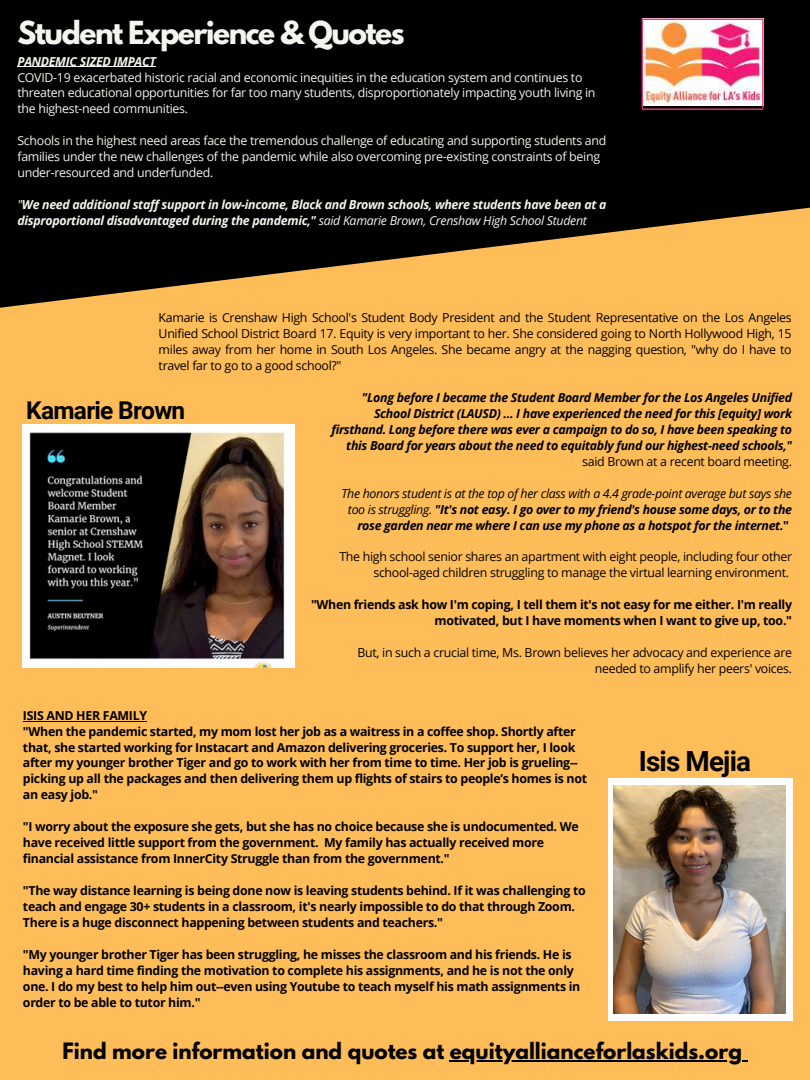
<style>
.page{position:relative;width:810px;height:1080px;background:#000}
.page>*{position:absolute;margin:0;border:0;box-sizing:border-box;transform-origin:0 0}
.t1{font:700 28.12px "League Spartan";letter-spacing:-.05em;color:#f5f5ef}
.t2{font:700 27.81px "Roboto";letter-spacing:-.03em;color:#000}
.t3{font:700 24.5px "Roboto";letter-spacing:-.03em;color:#000}
.t4{font:700 20px "League Spartan";color:#000}
.t5{font:700 12.38px/15.9px "Open Sans";letter-spacing:-.025em;color:#000}
.t6{font:12.38px/15.9px "Open Sans";letter-spacing:-.025em;color:#000;text-align:right}
.t7{font:italic 700 12.38px/15.9px "Open Sans";letter-spacing:-.025em;color:#000;text-align:right}
.t8{font:12.38px/15.9px "Open Sans";letter-spacing:-.025em;color:#f5f5ef}
.t9{font:italic 700 12.38px/15.9px "Open Sans";letter-spacing:-.025em;color:#f5f5ef}
.s1{font-weight:400}
.s2{font-style:normal}
</style>
<div class="page">
<svg style="left:0;top:207px;width:810px;height:228px;fill:#ffbd59"></svg>
<div style="left:0;top:435px;width:810px;height:323px;background:#ffbd59"></div>
<div style="left:0;top:758px;width:810px;height:322px;background:#ffbd59"></div>
<img style="left:641px;top:18px;width:123px;height:88px">
<hr style="left:642px;top:21px;width:1px;height:87px;background:#ec357e">
<hr style="left:762px;top:19px;width:2px;height:89px;background:#ec357e">
<hr style="left:642px;top:19px;width:120px;height:1px;background:#ec357e">
<hr style="left:642px;top:108px;width:121px;height:2px;background:#ec357e">
<img style="left:22px;top:425px;width:273px;height:242px">
<hr style="left:23px;top:721px;width:124px;height:1px;background:#000">
<div style="left:608px;top:778px;width:184px;height:243px;background:#fff"></div>
<img style="left:614px;top:785px;width:171px;height:228px">
<hr style="left:17px;top:66px;width:139px;height:1px;background:#f5f5ef">
<hr style="left:450px;top:1060px;width:292px;height:2px;background:#000">
<svg style="left:742px;top:1060px;width:6px;height:2px"></svg>
<h1 class="t1" style="left:17px;top:11px;width:389px">Student Experience &amp; Quotes</h1>
<p class="t9" style="left:17px;top:53px;width:140px">PANDEMIC SIZED IMPACT</p>
<p class="t8" style="left:17px;top:69px;width:580px">COVID-19 exacerbated historic racial and economic inequities in the education system and continues to threaten educational opportunities for far too many students, disproportionately impacting youth living in the highest-need communities.</p>
<p class="t8" style="left:17px;top:132px;width:590px">Schools in the highest need areas face the tremendous challenge of educating and supporting students and families under the new challenges of the pandemic while also overcoming pre-existing constraints of being under-resourced and underfunded.</p>
<p class="t9" style="left:17px;top:196px;width:591px"><span class="s1">"</span>We need additional staff support in low-income, Black and Brown schools, where students have been at a disproportional disadvantaged during the pandemic," <span class="s1">said Kamarie Brown, Crenshaw High School Student</span></p>
<p class="t6" style="left:159px;top:310px;width:635px;text-align:justify">Kamarie is Crenshaw High School's Student Body President and the Student Representative on the Los Angeles Unified School District Board 17. Equity is very important to her. She considered going to North Hollywood High, 15 miles away from her home in South Los Angeles. She became angry at the nagging question, "why do I have to travel far to go to a good school?"</p>
<p class="t7" style="left:331px;top:389px;width:462px">"Long before I became the Student Board Member for the Los Angeles Unified School District (LAUSD) ... I have experienced the need for this [equity] work firsthand. Long before there was ever a campaign to do so, I have been speaking to this Board for years about the need to equitably fund our highest-need schools,"</p>
<p class="t6" style="left:582px;top:453px;width:211px">said Brown at a recent board meeting.</p>
<p class="t7" style="left:341px;top:485px;width:452px"><span class="s1">The honors student is at the top of her class with a 4.4 grade-point average but says she too is struggling.</span> "It's not easy. I go over to my friend's house some days, or to the rose garden near me where I can use my phone as a hotspot for the internet.<span class="s2">"</span></p>
<p class="t6" style="left:339px;top:549px;width:454px">The high school senior shares an apartment with eight people, including four other school-aged children struggling to manage the virtual learning environment.</p>
<p class="t5" style="left:311px;top:597px;width:483px;text-align:right">"When friends ask how I'm coping, I tell them it's not easy for me either. I'm really motivated, but I have moments when I want to give up, too."</p>
<p class="t6" style="left:357px;top:644px;width:436px">But, in such a crucial time, Ms. Brown believes her advocacy and experience are needed to amplify her peers' voices.</p>
<p class="t5" style="left:23px;top:707px;width:566px">ISIS AND HER FAMILY<br>"When the pandemic started, my mom lost her job as a waitress in a coffee shop. Shortly after that, she started working for Instacart and Amazon delivering groceries. To support her, I look after my younger brother Tiger and go to work with her from time to time. Her job is grueling-- picking up all the packages and then delivering them up flights of stairs to people’s homes is not an easy job."</p>
<p class="t5" style="left:23px;top:818px;width:557px">"I worry about the exposure she gets, but she has no choice because she is undocumented. We have received little support from the government. My family has actually received more financial assistance from InnerCity Struggle than from the government."</p>
<p class="t5" style="left:23px;top:882px;width:564px">"The way distance learning is being done now is leaving students behind. If it was challenging to teach and engage 30+ students in a classroom, it's nearly impossible to do that through Zoom.<br>There is a huge disconnect happening between students and teachers."</p>
<p class="t5" style="left:23px;top:946px;width:559px">"My younger brother Tiger has been struggling, he misses the classroom and his friends. He is having a hard time finding the motivation to complete his assignments, and he is not the only one. I do my best to help him out--even using Youtube to teach myself his math assignments in order to be able to tutor him."</p>
<h3 class="t3" style="left:26px;top:393px;width:161px">Kamarie Brown</h3>
<h2 class="t2" style="left:639px;top:742px;width:114px">Isis Mejia</h2>
<h3 class="t4" style="left:62px;top:1035px;width:681px">Find more information and quotes at equityallianceforlaskids.org</h3>
</div>
